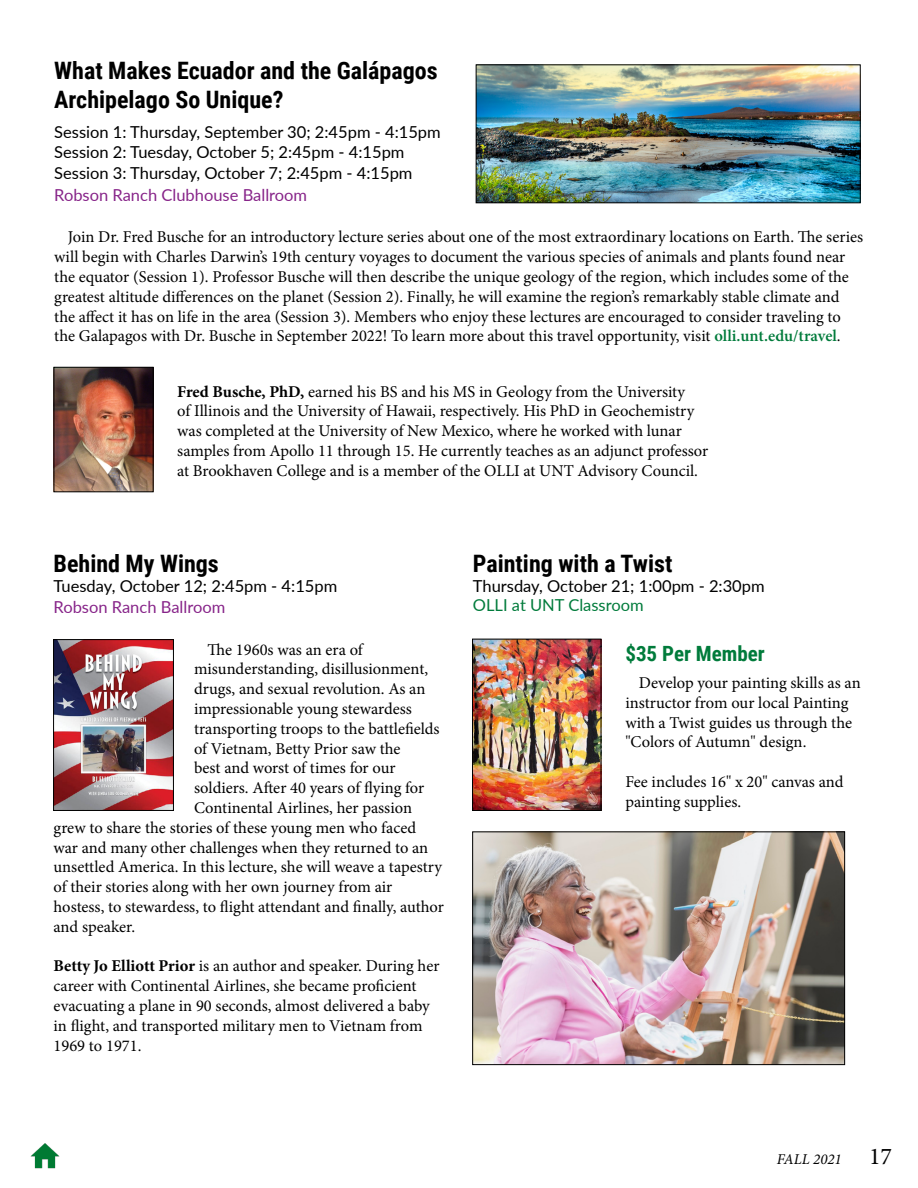
<style>
.page{position:relative;width:918px;height:1188px;background:#fff}
.page>*{position:absolute;margin:0;border:0;box-sizing:border-box;transform-origin:0 0}
.t1{font:700 24px/28.8px "Roboto Condensed";color:#000}
.t2{font:700 21px "Roboto Condensed";color:#007b3b}
.t3{font:16.5px/19.8px "Minion Pro";color:#000}
.t4{font:16.5px/19.8px "Lato";color:#000}
.t5{font:16.5px "Lato";color:#872489}
.t6{font:16.5px "Lato";color:#007b3b}
.t7{font:italic 15px "Minion Pro";color:#000}
.s1{font-weight:600;color:#007b3b}
.s2{font-weight:700}
.s3{font-style:normal;font-size:24px}
</style>
<div class="page">
<img style="left:55px;top:641px;width:117px;height:168px">
<div style="left:53px;top:639px;width:121px;height:172px;border:1px solid #000"></div>
<img style="left:56px;top:369px;width:96px;height:121px">
<div style="left:54px;top:367px;width:100px;height:125px;border:1px solid #000"></div>
<img style="left:478px;top:67px;width:380px;height:134px">
<div style="left:476px;top:65px;width:384px;height:138px;border:1px solid #000"></div>
<img style="left:474px;top:641px;width:125px;height:168px">
<div style="left:472px;top:639px;width:129px;height:172px;border:1px solid #000"></div>
<img style="left:474px;top:834px;width:369px;height:229px">
<div style="left:472px;top:832px;width:373px;height:233px;border:1px solid #000"></div>
<img style="left:30px;top:1143px;width:30px;height:26px">
<h1 class="t1" style="left:54px;top:55px;width:385px">What Makes Ecuador and the Galápagos<br>Archipelago So Unique?</h1>
<p class="t4" style="left:54px;top:121px;width:388px">Session 1: Thursday, September 30; 2:45pm - 4:15pm<br>Session 2: Tuesday, October 5; 2:45pm - 4:15pm</p>
<p class="t4" style="left:54px;top:163px;width:360px">Session 3: Thursday, October 7; 2:45pm - 4:15pm</p>
<p class="t5" style="left:54px;top:183px;width:254px">Robson Ranch Clubhouse Ballroom</p>
<p class="t3" style="left:54px;top:227px;width:810px;text-indent:13px">Join Dr. Fred Busche for an introductory lecture series about one of the most extraordinary locations on Earth. The series will begin with Charles Darwin’s 19th century voyages to document the various species of animals and plants found near the equator (Session 1). Professor Busche will then describe the unique geology of the region, which includes some of the greatest altitude differences on the planet (Session 2). Finally, he will examine the region’s remarkably stable climate and the affect it has on life in the area (Session 3). Members who enjoy these lectures are encouraged to consider traveling to the Galapagos with Dr. Busche in September 2022! To learn more about this travel opportunity, visit <span class="s1">olli.unt.edu/travel</span>.</p>
<p class="t3" style="left:177px;top:382px;width:532px"><span class="s2">Fred Busche, PhD,</span> earned his BS and his MS in Geology from the University<br>of Illinois and the University of Hawaii, respectively. His PhD in Geochemistry was completed at the University of New Mexico, where he worked with lunar samples from Apollo 11 through 15. He currently teaches as an adjunct professor at Brookhaven College and is a member of the OLLI at UNT Advisory Council.</p>
<h1 class="t1" style="left:54px;top:548px;width:167px">Behind My Wings</h1>
<p class="t4" style="left:54px;top:575px;width:285px">Tuesday, October 12; 2:45pm - 4:15pm</p>
<p class="t5" style="left:54px;top:595px;width:173px">Robson Ranch Ballroom</p>
<p class="t3" style="left:208px;top:640px;width:157px">The 1960s was an era of</p>
<p class="t3" style="left:194px;top:659px;width:236px">misunderstanding, disillusionment,</p>
<p class="t3" style="left:194px;top:679px;width:233px">drugs, and sexual revolution. As an</p>
<p class="t3" style="left:194px;top:699px;width:219px">impressionable young stewardess</p>
<p class="t3" style="left:194px;top:719px;width:247px">transporting troops to the battlefields</p>
<p class="t3" style="left:194px;top:739px;width:208px">of Vietnam, Betty Prior saw the</p>
<p class="t3" style="left:194px;top:758px;width:203px">best and worst of times for our</p>
<p class="t3" style="left:194px;top:778px;width:232px">soldiers. After 40 years of flying for</p>
<p class="t3" style="left:194px;top:798px;width:219px">Continental Airlines, her passion</p>
<p class="t3" style="left:54px;top:818px;width:364px">grew to share the stories of these young men who faced</p>
<p class="t3" style="left:54px;top:838px;width:376px">war and many other challenges when they returned to an</p>
<p class="t3" style="left:54px;top:857px;width:390px">unsettled America. In this lecture, she will weave a tapestry</p>
<p class="t3" style="left:54px;top:877px;width:340px">of their stories along with her own journey from air</p>
<p class="t3" style="left:54px;top:897px;width:392px">hostess, to stewardess, to flight attendant and finally, author</p>
<p class="t3" style="left:54px;top:917px;width:83px">and speaker.</p>
<p class="t3" style="left:54px;top:956px;width:387px"><span class="s2">Betty Jo Elliott Prior</span> is an author and speaker. During her career with Continental Airlines, she became proficient evacuating a plane in 90 seconds, almost delivered a baby in flight, and transported military men to Vietnam from 1969 to 1971.</p>
<h1 class="t1" style="left:473px;top:548px;width:201px">Painting with a Twist</h1>
<p class="t4" style="left:473px;top:575px;width:293px">Thursday, October 21; 1:00pm - 2:30pm</p>
<p class="t6" style="left:473px;top:594px;width:172px">OLLI at UNT Classroom</p>
<p class="t2" style="left:625px;top:639px;width:141px">$35 Per Member</p>
<p class="t3" style="left:625px;top:673px;width:237px;text-indent:13px">Develop your painting skills as an instructor from our local Painting with a Twist guides us through the "Colors of Autumn" design.</p>
<p class="t3" style="left:625px;top:772px;width:220px">Fee includes 16" x 20" canvas and painting supplies.</p>
<p class="t7" style="left:777px;top:1149px;width:117px">FALL 2021 <span class="s3">17</span></p>
</div>
